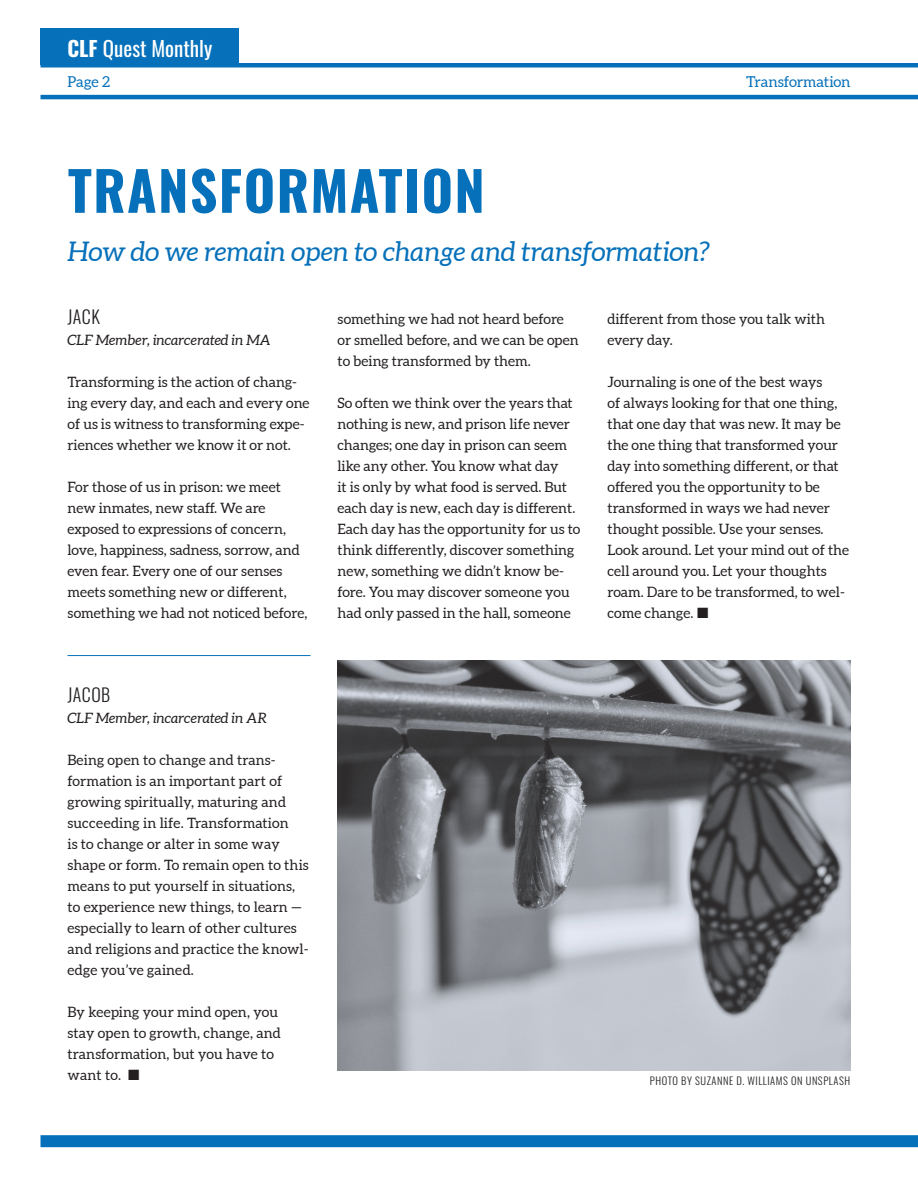
<style>
.page{position:relative;width:918px;height:1188px;background:#fff}
.page>*{position:absolute;margin:0;border:0;box-sizing:border-box;transform-origin:0 0}
.headline{font:700 54px "Oswald";letter-spacing:.025em;color:#0671ba}
.headline-2{font:italic 27px "Aleo";color:#0671ba}
.t1{font:21px "Oswald";color:#fff}
.t2{font:700 21px "Oswald";color:#fff}
.author_name{font:300 18px "Oswald";letter-spacing:.025em;color:#231f20}
.t3{font:15px "Aleo";letter-spacing:-.01em;color:#0671ba}
.body_text{font:14.25px/21px "Aleo";color:#231f20}
.author_name-2{font:italic 14.25px "Aleo";color:#231f20}
.photo_credit{font:300 10.5px "Oswald";letter-spacing:.05em;color:#231f20}
.s1{font-family:"Times New Roman";font-weight:700;font-size:24px}
</style>
<div class="page">
<hr style="left:40px;top:95px;width:878px;height:4px;background:#0671ba">
<div style="left:40px;top:63px;width:878px;height:5px;background:#0671ba"></div>
<div style="left:40px;top:29px;width:199px;height:36px;background:#0671ba"></div>
<div style="left:40px;top:1135px;width:878px;height:12px;background:#0671ba"></div>
<img style="left:338px;top:660px;width:512px;height:410px">
<hr style="left:68px;top:655px;width:242px;height:1px;background:#0671ba">
<p class="t1" style="left:74px;top:30px;width:139px"><span class="s1">CLF</span>Quest Monthly</p>
<p class="t3" style="left:68px;top:73px;width:44px">Page 2</p>
<p class="t3" style="left:746px;top:73px;width:106px">Transformation</p>
<h3 class="t2" style="left:68px;top:38px;width:32px">CLF</h3>
<p class="headline" style="left:68px;top:163px;width:418px">TRANSFORMATION</p>
<p class="headline-2" style="left:68px;top:235px;width:644px">How do we remain open to change and transformation?</p>
<p class="author_name" style="left:68px;top:301px;width:34px">JACK</p>
<p class="author_name-2" style="left:68px;top:332px;width:205px">CLF Member, incarcerated in MA</p>
<p class="body_text" style="left:68px;top:372px;width:244px">Transforming is the action of chang&shy;ing every day, and each and every one of us is witness to transforming expe&shy;riences whether we know it or not.</p>
<p class="body_text" style="left:68px;top:477px;width:241px">For those of us in prison: we meet new inmates, new staff. We are exposed to expressions of concern, love, happiness, sadness, sorrow, and even fear. Every one of our senses meets something new or different, something we had not noticed before,</p>
<p class="author_name" style="left:68px;top:679px;width:44px">JACOB</p>
<p class="author_name-2" style="left:68px;top:710px;width:201px">CLF Member, incarcerated in AR</p>
<p class="body_text" style="left:68px;top:750px;width:243px">Being open to change and trans&shy;formation is an important part of growing spiritually, maturing and succeeding in life. Transformation<br>is to change or alter in some way shape or form. To remain open to this means to put yourself in situations, to experience new things, to learn — especially to learn of other cultures and religions and practice the knowl&shy;edge you’ve gained.</p>
<p class="body_text" style="left:68px;top:1002px;width:215px">By keeping your mind open, you stay open to growth, change, and transformation, but you have to want to.</p>
<p class="body_text" style="left:338px;top:309px;width:243px">something we had not heard before or smelled before, and we can be open to being transformed by them.</p>
<p class="body_text" style="left:338px;top:393px;width:244px">So often we think over the years that nothing is new, and prison life never changes; one day in prison can seem like any other. You know what day<br>it is only by what food is served. But each day is new, each day is different.<br>Each day has the opportunity for us to think differently, discover something new, something we didn’t know be&shy;fore. You may discover someone you had only passed in the hall, someone</p>
<p class="body_text" style="left:608px;top:309px;width:219px">different from those you talk with every day.</p>
<p class="body_text" style="left:608px;top:372px;width:243px">Journaling is one of the best ways<br>of always looking for that one thing, that one day that was new. It may be the one thing that transformed your day into something different, or that offered you the opportunity to be transformed in ways we had never thought possible. Use your senses.<br>Look around. Let your mind out of the cell around you. Let your thoughts roam. Dare to be transformed, to wel&shy;come change.</p>
<p class="photo_credit" style="left:650px;top:1072px;width:202px">PHOTO BY SUZANNE D. WILLIAMS ON UNSPLASH</p>
</div>
